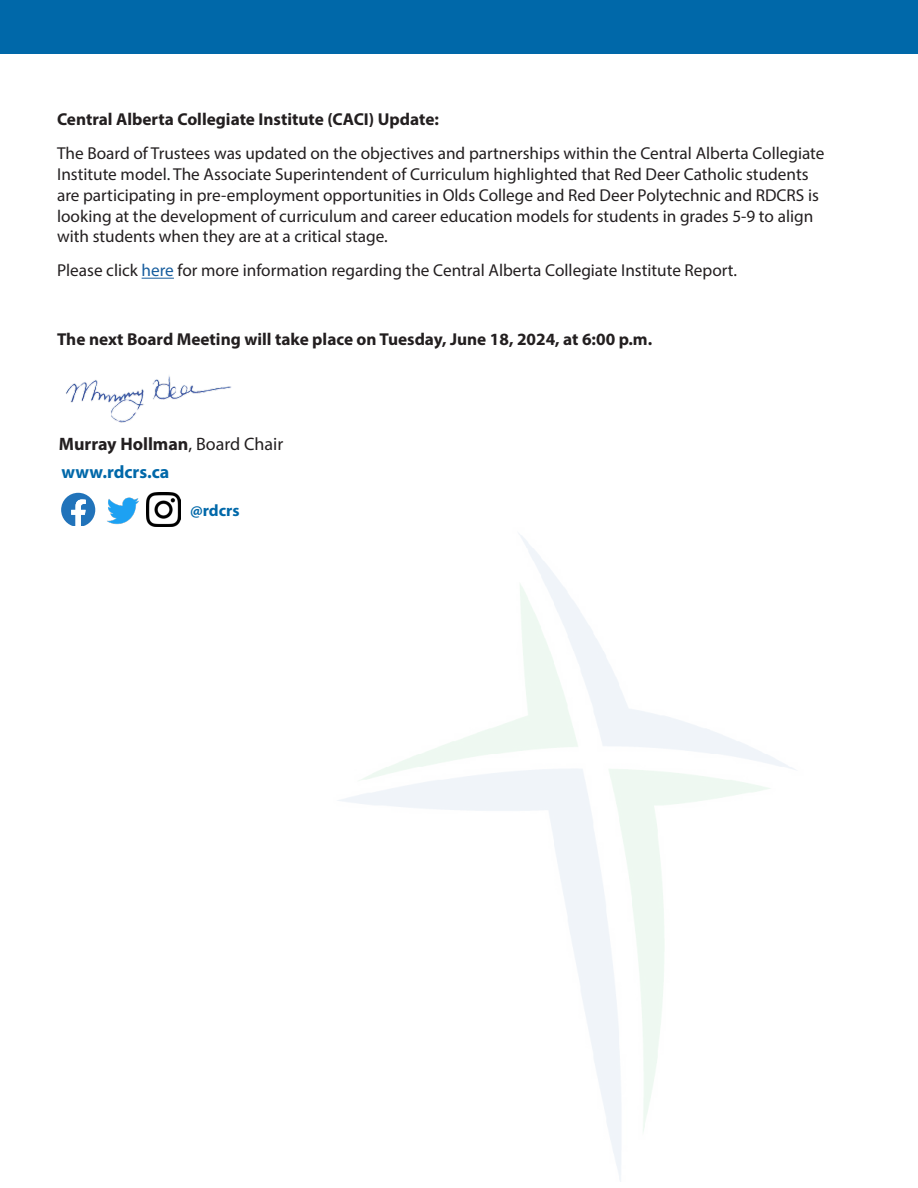
<style>
.page{position:relative;width:918px;height:1188px;background:#fff}
.page>*{position:absolute;margin:0;border:0;box-sizing:border-box;transform-origin:0 0}
.t1{font:700 18px "Myriad Pro";color:#231f20}
.t2{font:700 18px "Myriad Pro";color:#0068a9}
.t3{font:17.25px/20.7px "Myriad Pro";color:#231f20}
.t4{font:700 17.25px "Myriad Pro";color:#231f20}
.t5{font:700 16.5px "Myriad Pro";color:#0068a9}
.s1{color:#175d9e}
.s2{font-weight:400}
</style>
<div class="page">
<hr style="left:142px;top:278px;width:32px;height:1px;background:#175d9e">
<div style="left:0;top:0;width:918px;height:54px;background:#0068a9"></div>
<img style="left:147px;top:493px;width:34px;height:34px">
<img style="left:107px;top:497px;width:32px;height:28px">
<svg style="left:61px;top:493px;width:34px;height:33px"></svg>
<img style="left:66px;top:376px;width:166px;height:47px">
<p class="t4" style="left:57px;top:108px;width:383px">Central Alberta Collegiate Institute (CACI) Update:</p>
<p class="t3" style="left:57px;top:143px;width:769px">The Board of Trustees was updated on the objectives and partnerships within the Central Alberta Collegiate Institute model. The Associate Superintendent of Curriculum highlighted that Red Deer Catholic students are participating in pre-employment opportunities in Olds College and Red Deer Polytechnic and RDCRS is looking at the development of curriculum and career education models for students in grades 5-9 to align with students when they are at a critical stage.</p>
<p class="t3" style="left:57px;top:260px;width:682px">Please click <span class="s1">here</span> for more information regarding the Central Alberta Collegiate Institute Report.</p>
<p class="t4" style="left:57px;top:328px;width:597px">The next Board Meeting will take place on Tuesday, June 18, 2024, at 6:00 p.m.</p>
<p class="t1" style="left:59px;top:433px;width:226px">Murray Hollman<span class="s2">, Board Chair</span></p>
<p class="t2" style="left:62px;top:460px;width:109px">www.rdcrs.ca</p>
<p class="t5" style="left:190px;top:500px;width:51px">@rdcrs</p>
</div>
